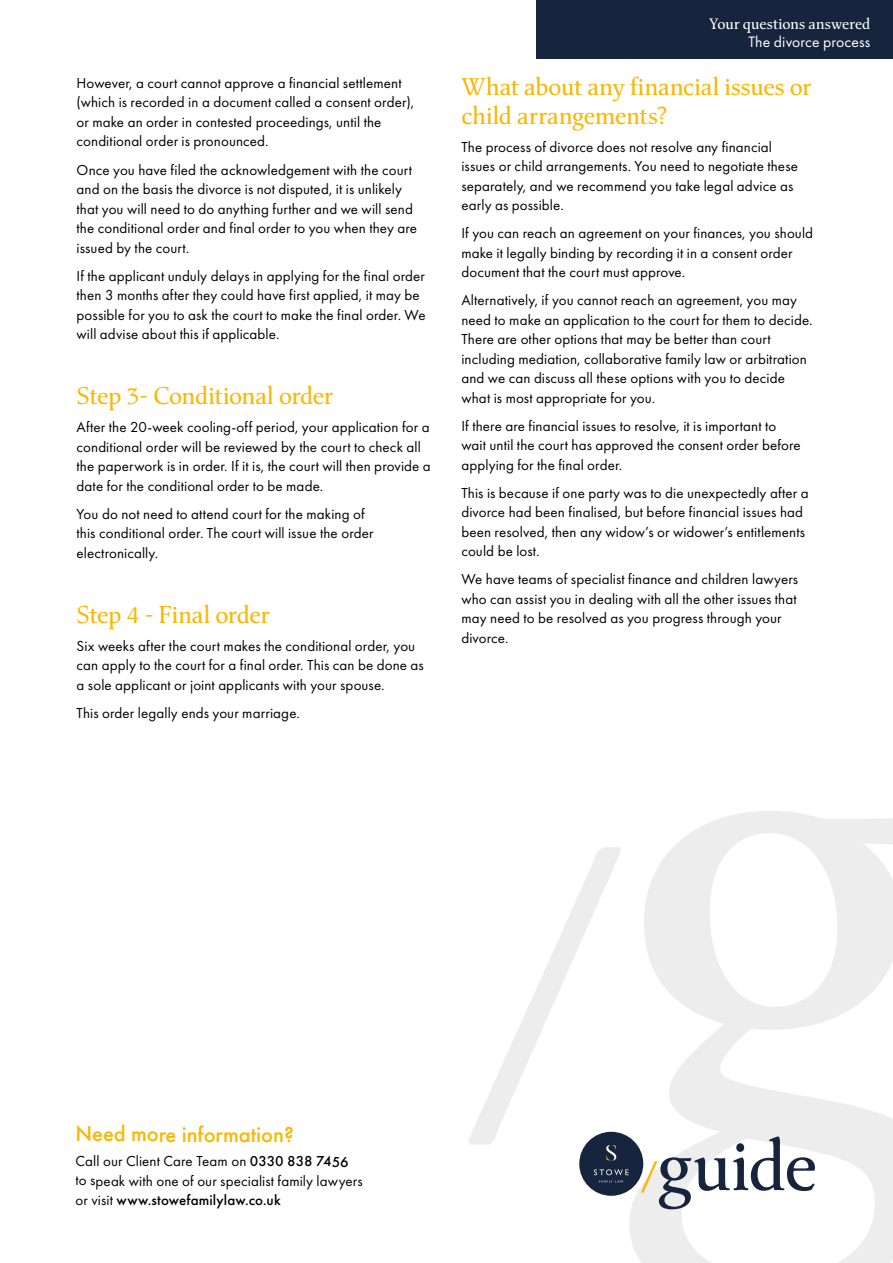
<style>
.page{position:relative;width:893px;height:1263px;background:#fff}
.page>*{position:absolute;margin:0;border:0;box-sizing:border-box;transform-origin:0 0}
.t1{font:69.6px "Classica Pro";letter-spacing:-.01em;color:#16243d}
.t2{font:24px/28.5px "Classica Pro";letter-spacing:-.005em;color:#fab600}
.t3{font:500 22.5px "Futura PT";letter-spacing:-.005em;color:#fab600}
.t4{font:15.75px "Futura PT";letter-spacing:.005em;color:#fff}
.t5{font:15px/19.5px "Futura PT";letter-spacing:.01em;color:#000}
.t6{font:15px "Classica Pro";letter-spacing:.005em;color:#fff}
.s1{font-weight:500}
.s2{font-weight:600;font-size:39px;color:#fab600}
</style>
<div class="page">
<svg style="left:468px;top:811px;width:425px;height:452px"></svg>
<div style="left:579px;top:1132px;width:64px;height:64px;background:#17243d;border-radius:50%"></div>
<svg style="left:606px;top:1145px;width:11px;height:15px"></svg>
<svg style="left:594px;top:1169px;width:35px;height:13px"></svg>
<div style="left:536px;top:0;width:357px;height:58px;background:#16243d"></div>
<p class="t5" style="left:77px;top:73px;width:339px">However, a court cannot approve a financial settlement (which is recorded in a document called a consent order), or make an order in contested proceedings, until the conditional order is pronounced.</p>
<p class="t5" style="left:77px;top:160px;width:342px">Once you have filed the acknowledgement with the court and on the basis the divorce is not disputed, it is unlikely that you will need to do anything further and we will send the conditional order and final order to you when they are issued by the court.</p>
<p class="t5" style="left:77px;top:266px;width:351px">If the applicant unduly delays in applying for the final order then 3 months after they could have first applied, it may be possible for you to ask the court to make the final order. We will advise about this if applicable.</p>
<h2 class="t2" style="left:77px;top:381px;width:258px">Step 3- Conditional order</h2>
<p class="t5" style="left:77px;top:417px;width:356px">After the 20-week cooling-off period, your application for a conditional order will be reviewed by the court to check all the paperwork is in order. If it is, the court will then provide a date for the conditional order to be made.</p>
<p class="t5" style="left:77px;top:504px;width:298px">You do not need to attend court for the making of this conditional order. The court will issue the order electronically.</p>
<h2 class="t2" style="left:77px;top:599px;width:195px">Step 4 - Final order</h2>
<p class="t5" style="left:77px;top:636px;width:349px">Six weeks after the court makes the conditional order, you can apply to the court for a final order. This can be done as a sole applicant or joint applicants with your spouse.</p>
<p class="t5" style="left:77px;top:703px;width:225px">This order legally ends your marriage.</p>
<p class="t6" style="left:709px;top:13px;width:163px">Your questions answered</p>
<p class="t4" style="left:748px;top:33px;width:124px">The divorce process</p>
<h2 class="t2" style="left:461px;top:72px;width:352px">What about any financial issues or child arrangements?</h2>
<p class="t5" style="left:461px;top:137px;width:338px">The process of divorce does not resolve any financial issues or child arrangements. You need to negotiate these separately, and we recommend you take legal advice as early as possible.</p>
<p class="t5" style="left:461px;top:223px;width:353px">If you can reach an agreement on your finances, you should make it legally binding by recording it in a consent order document that the court must approve.</p>
<p class="t5" style="left:461px;top:290px;width:353px">Alternatively, if you cannot reach an agreement, you may need to make an application to the court for them to decide.<br>There are other options that may be better than court including mediation, collaborative family law or arbitration and we can discuss all these options with you to decide what is most appropriate for you.</p>
<p class="t5" style="left:461px;top:416px;width:341px">If there are financial issues to resolve, it is important to wait until the court has approved the consent order before applying for the final order.</p>
<p class="t5" style="left:461px;top:483px;width:349px">This is because if one party was to die unexpectedly after a divorce had been finalised, but before financial issues had been resolved, then any widow’s or widower’s entitlements could be lost.</p>
<p class="t5" style="left:461px;top:569px;width:338px">We have teams of specialist finance and children lawyers who can assist you in dealing with all the other issues that may need to be resolved as you progress through your divorce.</p>
<h3 class="t3" style="left:76px;top:1120px;width:220px">Need more information?</h3>
<p class="t5" style="left:75px;top:1151px;width:289px">Call our Client Care Team on <span class="s1">0330 838 7456 </span>to speak with one of our specialist family lawyers or visit <span class="s1">www.stowefamilylaw.co.uk</span></p>
<h1 class="t1" style="left:639px;top:1119px;width:180px"><span class="s2">/</span>guide</h1>
</div>
